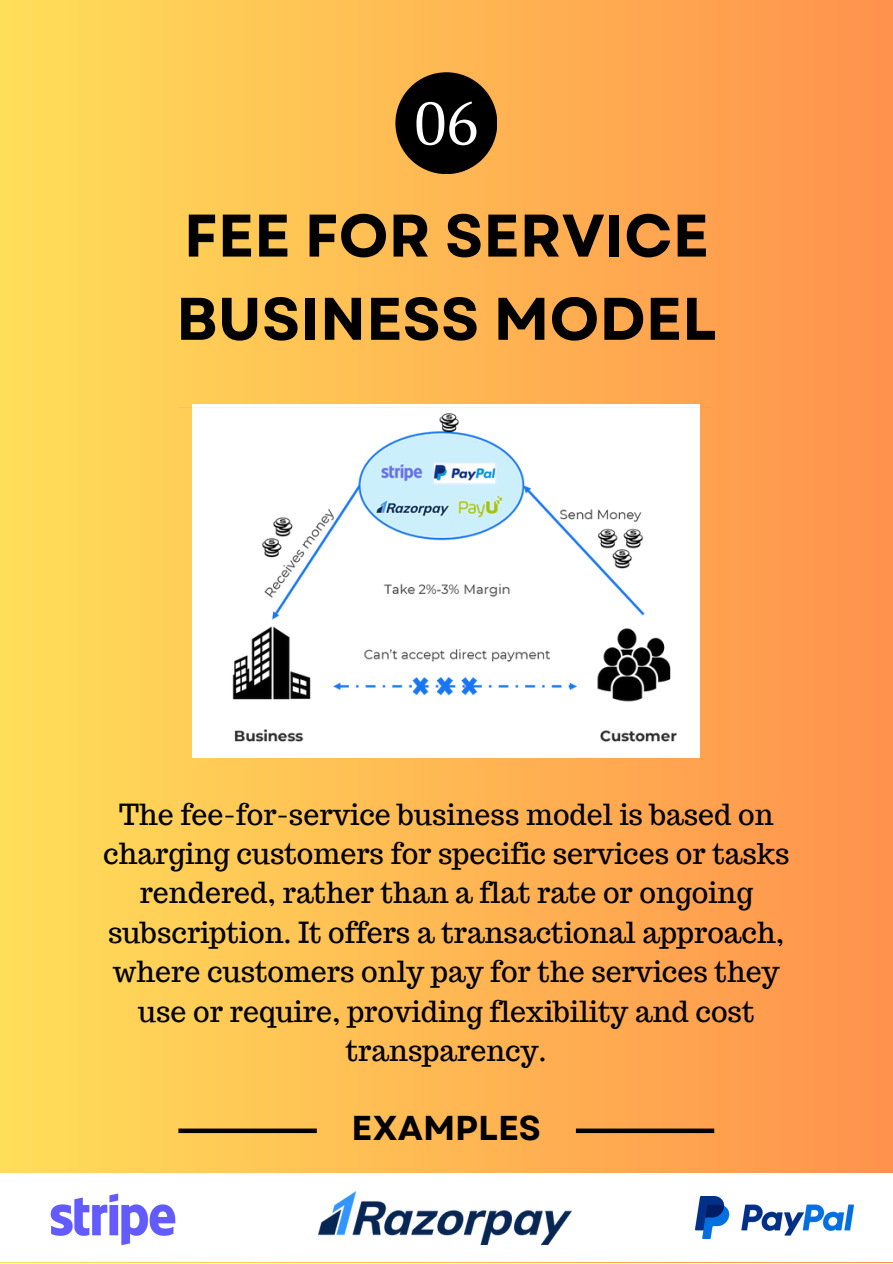
<style>
.page{position:relative;width:893px;height:1264px;background:#fff}
.page>*{position:absolute;margin:0;border:0;box-sizing:border-box;transform-origin:0 0}
.t1{font:700 60px/83.2px "Garet";color:#000}
.t2{font:60px "PT Serif";color:#fff}
.t3{font:700 34.5px "Garet";color:#000}
.t4{font:28.5px/39.3px "Trocchi";color:#000;text-align:center}
</style>
<div class="page">
<div style="left:0;top:0;width:892px;height:1262px;background:linear-gradient(to right,#ffdf5a,#ff924e)"></div>
<div style="left:395px;top:72px;width:102px;height:102px;background:#000;border-radius:50%"></div>
<div style="left:0;top:1173px;width:892px;height:88px;background:#fff"></div>
<div style="left:178px;top:1128px;width:139px;height:5px;background:#000"></div>
<div style="left:576px;top:1128px;width:138px;height:5px;background:#000"></div>
<img style="left:178px;top:408px;width:532px;height:346px">
<img style="left:318px;top:1191px;width:253px;height:53px">
<img style="left:695px;top:1196px;width:158px;height:42px">
<img style="left:50px;top:1193px;width:126px;height:53px">
<p class="t2" style="left:414px;top:82px;width:65px">06</p>
<p class="t1" style="left:176px;top:194px;width:542px">FEE FOR SERVICE<br>BUSINESS MODEL</p>
<p class="t4" style="left:103px;top:794px;width:687px">The fee-for-service business model is based on charging customers for specific services or tasks rendered, rather than a flat rate or ongoing subscription. It offers a transactional approach, where customers only pay for the services they use or require, providing flexibility and cost transparency.</p>
<p class="t3" style="left:351px;top:1103px;width:191px">EXAMPLES</p>
</div>
